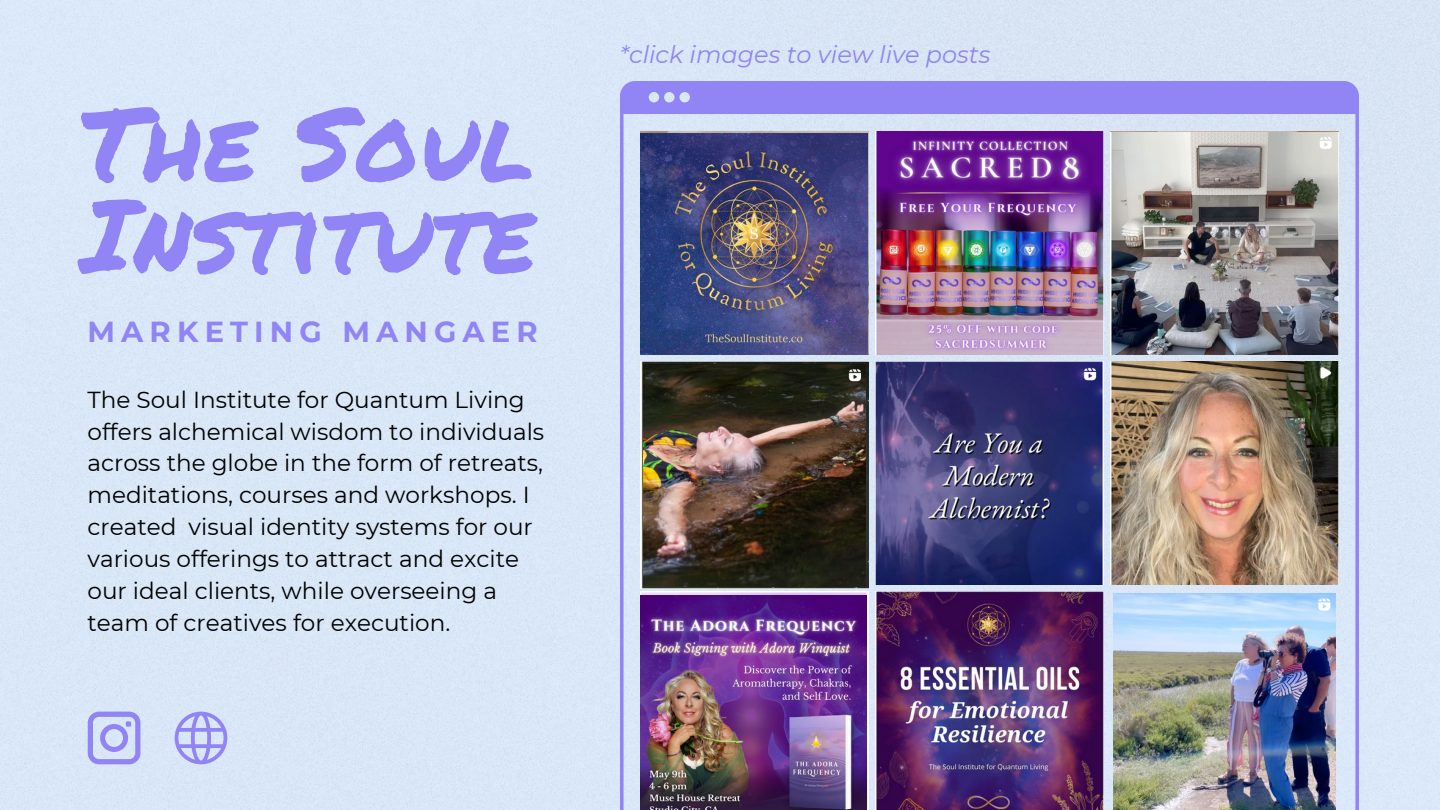
<style>
.page{position:relative;width:1440px;height:810px;background:#fff}
.page>*{position:absolute;margin:0;border:0;box-sizing:border-box;transform-origin:0 0}
.t1{font:101.2px/91.8px "Permanent Marker";letter-spacing:.01em;color:#9184f5}
.t2{font:700 28.9px "Montserrat";letter-spacing:.215em;color:#9184f5}
.t3{font:italic 24px "Montserrat";color:#9184f5}
.t4{font:23.1px/31.8px "Montserrat";color:#000}
</style>
<div class="page">
<svg style="left:620px;top:81px;width:739px;height:729px;background:#bdc0f1"></svg>
<img style="left:1113px;top:594px;width:223px;height:216px">
<img style="left:1110px;top:132px;width:228px;height:223px">
<img style="left:875px;top:132px;width:228px;height:223px">
<img style="left:1110px;top:362px;width:228px;height:222px">
<img style="left:875px;top:362px;width:228px;height:222px">
<img style="left:875px;top:591px;width:228px;height:219px">
<img style="left:640px;top:591px;width:228px;height:219px">
<svg style="left:175px;top:712px;width:52px;height:52px;background:#b9bbf6"></svg>
<svg style="left:88px;top:712px;width:52px;height:52px;background:#b7b8f6"></svg>
<img style="left:640px;top:362px;width:228px;height:227px">
<img style="left:643px;top:364px;width:223px;height:223px">
<img style="left:640px;top:596px;width:226px;height:214px">
<img style="left:640px;top:134px;width:228px;height:221px">
<p class="t1" style="left:81px;top:95px;width:456px">The Soul<br>Institute</p>
<p class="t2" style="left:88px;top:314px;width:452px">MARKETING MANGAER</p>
<p class="t4" style="left:88px;top:384px;width:458px">The Soul Institute for Quantum Living offers alchemical wisdom to individuals across the globe in the form of retreats, meditations, courses and workshops. I created visual identity systems for our various offerings to attract and excite our ideal clients, while overseeing a team of creatives for execution.</p>
<p class="t3" style="left:620px;top:40px;width:372px">*click images to view live posts</p>
</div>
